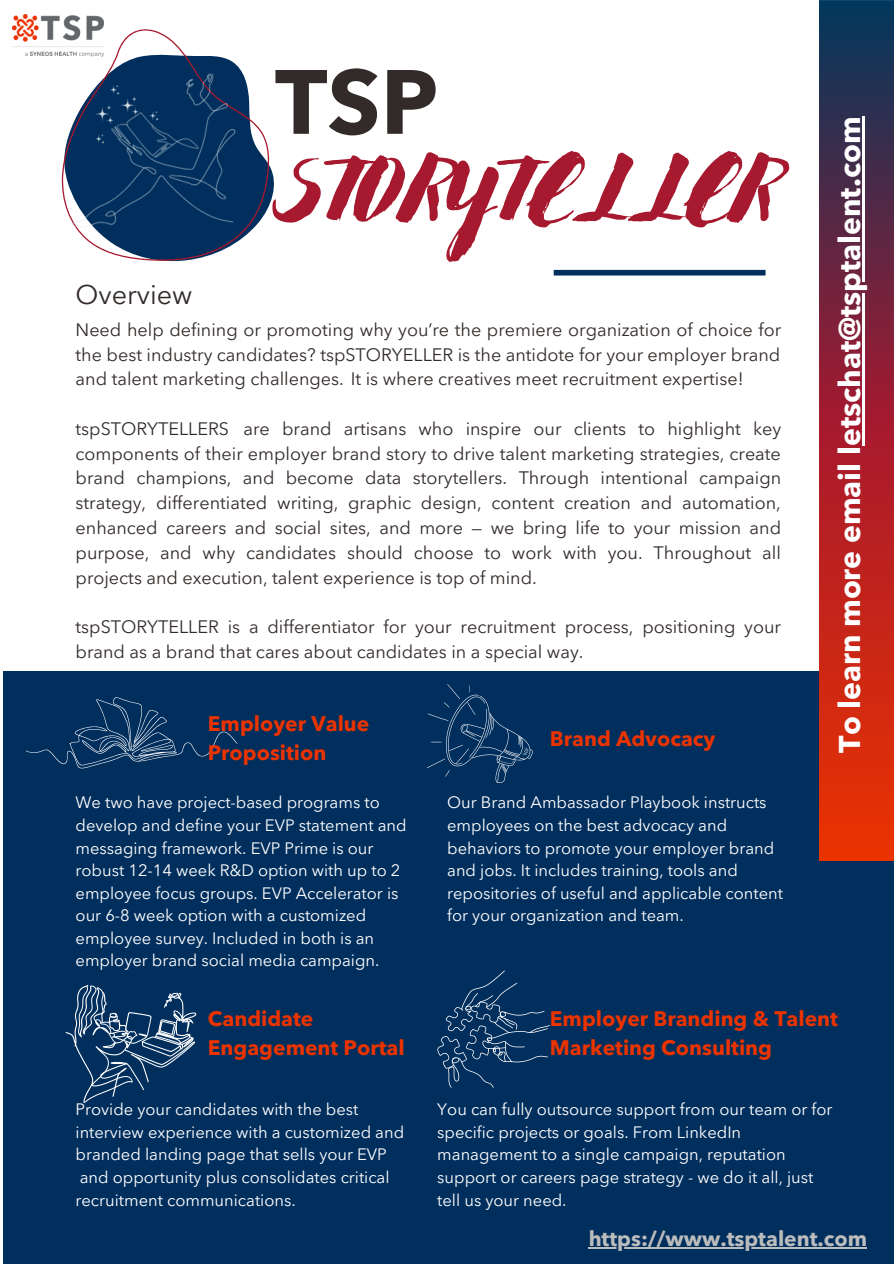
<style>
.page{position:relative;width:894px;height:1264px;background:#fff}
.page>*{position:absolute;margin:0;border:0;box-sizing:border-box;transform-origin:0 0}
.t1{font:105.15px "Advetime";color:#a6192e}
.t2{font:700 90px "Avenir Next LT Pro";color:#322b29}
.t3{font:700 30px "Avenir Next LT Pro";color:#fff}
.t4{font:27px "Avenir Next LT Pro";color:#322b29}
.t5{font:700 21px/29.2px "Avenir Next LT Pro";color:#eb3300}
.t6{font:700 21px "Avenir Next LT Pro";color:#bbbcbc}
.t7{font:18px/24.8px "Avenir Next LT Pro";color:#322b29;text-align:justify}
.t8{font:16.5px/22.5px "Avenir Next LT Pro";color:#fff}
</style>
<div class="page">
<div style="left:553px;top:270px;width:212px;height:5px;background:#002e5d"></div>
<div style="left:3px;top:672px;width:890px;height:591px;background:#002e5d"></div>
<img style="left:819px;top:0;width:74px;height:860px">
<img style="left:26px;top:14px;width:248px;height:248px">
<svg style="left:26px;top:697px;width:211px;height:72px"></svg>
<svg style="left:426px;top:684px;width:106px;height:98px"></svg>
<svg style="left:437px;top:970px;width:113px;height:117px"></svg>
<svg style="left:66px;top:984px;width:130px;height:119px"></svg>
<hr style="left:588px;top:1247px;width:278px;height:1px;background:#bbbcbc">
<hr style="left:862px;top:117px;width:2px;height:329px;background:#fff">
<img style="left:12px;top:15px;width:91px;height:41px">
<p class="t4" style="left:76px;top:277px;width:118px">Overview</p>
<p class="t2" style="left:275px;top:47px;width:165px">TSP</p>
<p class="t1" style="left:271px;top:118px;width:506px">STORYTELLER</p>
<p class="t7" style="left:76px;top:317px;width:706px">Need help defining or promoting why you’re the premiere organization of choice for the best industry candidates? tspSTORYELLER is the antidote for your employer brand and talent marketing challenges. It is where creatives meet recruitment expertise!</p>
<p class="t7" style="left:76px;top:416px;width:707px">tspSTORYTELLERS are brand artisans who inspire our clients to highlight key components of their employer brand story to drive talent marketing strategies, create brand champions, and become data storytellers. Through intentional campaign strategy, differentiated writing, graphic design, content creation and automation, enhanced careers and social sites, and more — we bring life to your mission and purpose, and why candidates should choose to work with you. Throughout all projects and execution, talent experience is top of mind.</p>
<p class="t7" style="left:76px;top:614px;width:706px">tspSTORYTELLER is a differentiator for your recruitment process, positioning your brand as a brand that cares about candidates in a special way.</p>
<p class="t5" style="left:208px;top:709px;width:163px">Employer Value<br>Proposition</p>
<p class="t5" style="left:549px;top:723px;width:167px">Brand Advocacy</p>
<p class="t8" style="left:76px;top:791px;width:332px">We two have project-based programs to develop and define your EVP statement and messaging framework. EVP Prime is our robust 12-14 week R&amp;D option with up to 2 employee focus groups. EVP Accelerator is our 6-8 week option with a customized employee survey. Included in both is an employer brand social media campaign.</p>
<p class="t8" style="left:447px;top:791px;width:337px">Our Brand Ambassador Playbook instructs employees on the best advocacy and behaviors to promote your employer brand and jobs. It includes training, tools and repositories of useful and applicable content for your organization and team.</p>
<p class="t3" style="left:830px;top:753px;width:637px;rotate:-90deg">To learn more email letschat@tsptalent.com</p>
<p class="t5" style="left:208px;top:1003px;width:198px">Candidate<br>Engagement Portal</p>
<p class="t5" style="left:549px;top:1003px;width:289px">Employer Branding &amp; Talent<br>Marketing Consulting</p>
<p class="t8" style="left:76px;top:1098px;width:330px">Provide your candidates with the best interview experience with a customized and branded landing page that sells your EVP and opportunity plus consolidates critical recruitment communications.</p>
<p class="t8" style="left:437px;top:1098px;width:396px">You can fully outsource support from our team or for specific projects or goals. From LinkedIn management to a single campaign, reputation support or careers page strategy - we do it all, just tell us your need.</p>
<p class="t6" style="left:588px;top:1225px;width:280px">https://www.tsptalent.com</p>
</div>
